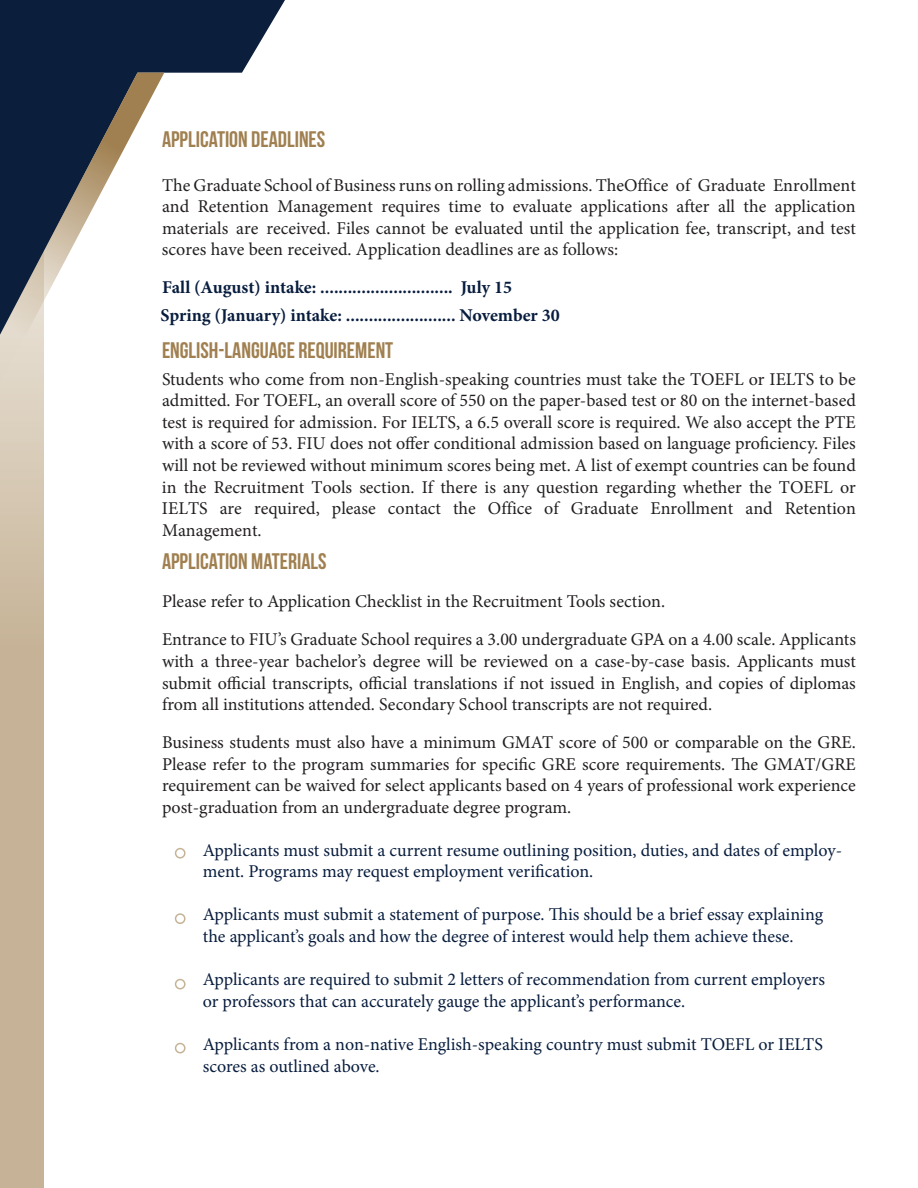
<style>
.page{position:relative;width:918px;height:1188px;background:#fff}
.page>*{position:absolute;margin:0;border:0;box-sizing:border-box;transform-origin:0 0}
.t1{font:700 22.5px "Bebas Neue";color:#a08050}
.t2{font:18px/21.6px "Minion Pro";color:#231f20;text-align:justify}
.t3{font:18px "Minion Pro";letter-spacing:-.005em;color:#081d3e}
.t4{font:700 18px "Minion Pro";color:#081d3e}
</style>
<div class="page">
<svg style="left:0;top:435px;width:44px;height:753px;background:#c8b69b"></svg>
<div style="left:175px;top:848px;width:11px;height:11px;border:2px solid #a08050;border-radius:50%"></div>
<div style="left:175px;top:913px;width:11px;height:11px;border:2px solid #a08050;border-radius:50%"></div>
<div style="left:175px;top:979px;width:11px;height:10px;border:2px solid #a08050;border-radius:50%"></div>
<div style="left:175px;top:1043px;width:11px;height:10px;border:2px solid #a08050;border-radius:50%"></div>
<svg style="left:0;top:0;width:285px;height:73px;background:#1c2d48"></svg>
<svg style="left:0;top:73px;width:164px;height:362px"></svg>
<p class="t1" style="left:162px;top:127px;width:165px">APPLICATION DEADLINES</p>
<p class="t2" style="left:162px;top:174px;width:695px">The Graduate School of Business runs on rolling admissions. TheOffice of Graduate Enrollment and Retention Management requires time to evaluate applications after all the application materials are received. Files cannot be evaluated until the application fee, transcript, and test scores have been received. Application deadlines are as follows:</p>
<p class="t4" style="left:162px;top:275px;width:352px">Fall (August) intake: ............................. July 15</p>
<p class="t4" style="left:161px;top:303px;width:401px">Spring (January) intake: ........................ November 30</p>
<p class="t1" style="left:162px;top:338px;width:233px">ENGLISH-LANGUAGE REQUIREMENT</p>
<p class="t2" style="left:162px;top:368px;width:695px">Students who come from non-English-speaking countries must take the TOEFL or IELTS to be admitted. For TOEFL, an overall score of 550 on the paper-based test or 80 on the internet-based test is required for admission. For IELTS, a 6.5 overall score is required. We also accept the PTE with a score of 53. FIU does not offer conditional admission based on language proficiency. Files will not be reviewed without minimum scores being met. A list of exempt countries can be found in the Recruitment Tools section. If there is any question regarding whether the TOEFL or IELTS are required, please contact the Office of Graduate Enrollment and Retention Management.</p>
<p class="t1" style="left:162px;top:549px;width:166px">APPLICATION MATERIALS</p>
<p class="t2" style="left:162px;top:591px;width:505px">Please refer to Application Checklist in the Recruitment Tools section.</p>
<p class="t2" style="left:162px;top:629px;width:695px">Entrance to FIU’s Graduate School requires a 3.00 undergraduate GPA on a 4.00 scale. Applicants with a three-year bachelor’s degree will be reviewed on a case-by-case basis. Applicants must submit official transcripts, official translations if not issued in English, and copies of diplomas from all institutions attended. Secondary School transcripts are not required.</p>
<p class="t2" style="left:162px;top:732px;width:695px">Business students must also have a minimum GMAT score of 500 or comparable on the GRE.<br>Please refer to the program summaries for specific GRE score requirements. The GMAT/GRE requirement can be waived for select applicants based on 4 years of professional work experience post-graduation from an undergraduate degree program.</p>
<p class="t3" style="left:203px;top:838px;width:641px">Applicants must submit a current resume outlining position, duties, and dates of employ-</p>
<p class="t3" style="left:203px;top:859px;width:392px">ment. Programs may request employment verification.</p>
<p class="t3" style="left:203px;top:903px;width:622px">Applicants must submit a statement of purpose. This should be a brief essay explaining</p>
<p class="t3" style="left:203px;top:924px;width:592px">the applicant’s goals and how the degree of interest would help them achieve these.</p>
<p class="t3" style="left:203px;top:967px;width:624px">Applicants are required to submit 2 letters of recommendation from current employers</p>
<p class="t3" style="left:203px;top:989px;width:484px">or professors that can accurately gauge the applicant’s performance.</p>
<p class="t3" style="left:203px;top:1032px;width:622px">Applicants from a non-native English-speaking country must submit TOEFL or IELTS</p>
<p class="t3" style="left:203px;top:1054px;width:178px">scores as outlined above.</p>
</div>
